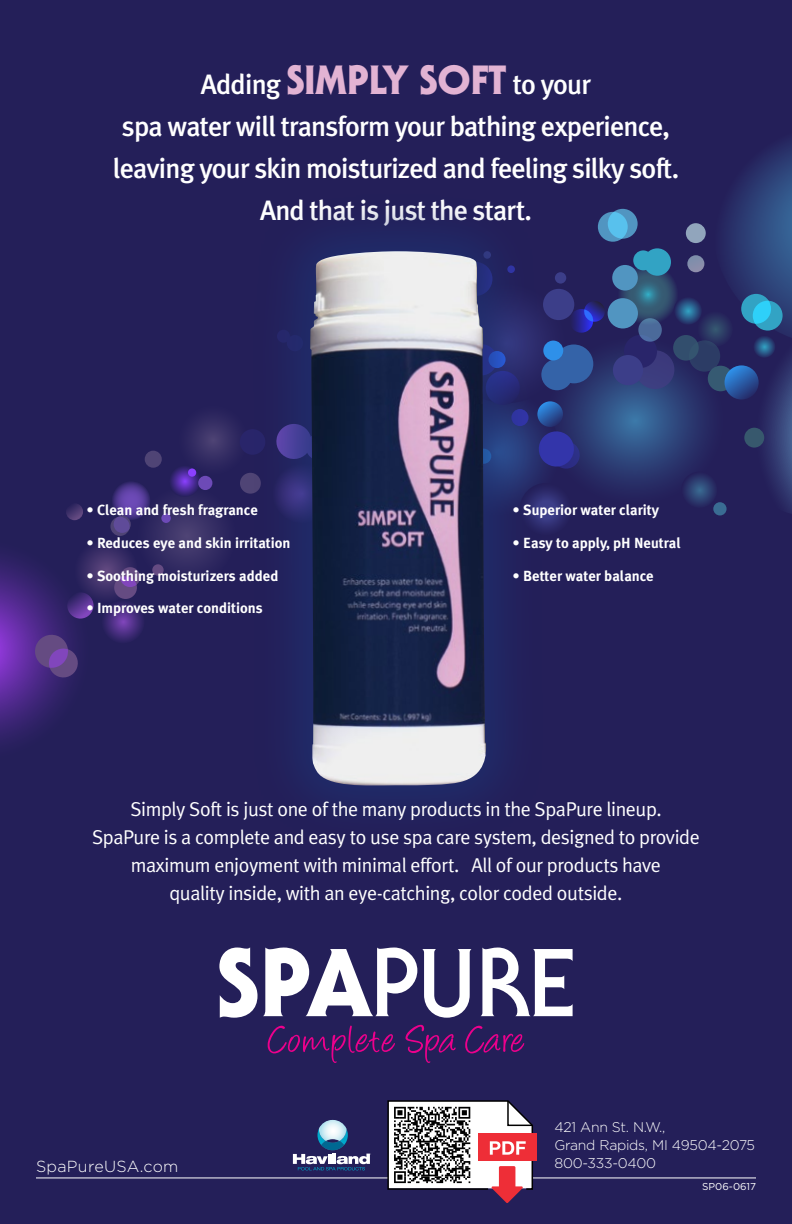
<style>
.page{position:relative;width:792px;height:1224px;background:#241f59}
.page>*{position:absolute;margin:0;border:0;box-sizing:border-box;transform-origin:0 0}
.t1{font:500 28px/42px "Meta Plus";letter-spacing:-.03em;color:#fff;text-align:center}
.t2{font:20px/28px "Meta Plus Normal";letter-spacing:-.02em;color:#fff;text-align:center}
.t3{font:300 16px "Gotham";letter-spacing:.02em;color:#fff}
.t4{font:700 14.6px "Meta Plus";color:#fff}
.t5{font:300 14px/18px "Gotham";letter-spacing:-.02em;color:#fff}
.t6{font:10px "Gotham";color:#fff}
.s1{font-family:"Serif Gothic";font-weight:800;font-size:40px;color:#e2b3d3}
</style>
<div class="page">
<div style="left:240px;top:473px;width:21px;height:21px;background:#4f4475;border-radius:50%"></div>
<div style="left:240px;top:429px;width:25px;height:26px;background:#29256a;border-radius:50%"></div>
<svg style="left:0;top:417px;width:248px;height:325px"></svg>
<div style="left:198px;top:476px;width:14px;height:14px;background:#6d4ab7;border-radius:50%"></div>
<div style="left:188px;top:468px;width:8px;height:9px;background:#8b40ff;border-radius:50%"></div>
<svg style="left:545px;top:141px;width:247px;height:390px"></svg>
<div style="left:251px;top:192px;width:294px;height:654px;background:#1e3171;opacity:.75"></div>
<img style="left:310px;top:251px;width:177px;height:537px">
<svg style="left:268px;top:1025px;width:256px;height:38px"></svg>
<svg style="left:219px;top:948px;width:252px;height:70px"></svg>
<svg style="left:481px;top:948px;width:92px;height:68px"></svg>
<hr style="left:36px;top:1177px;width:720px;height:1px;background:#fff">
<div style="left:478px;top:1134px;width:59px;height:27px;background:#ee2e37"></div>
<svg style="left:387px;top:1100px;width:147px;height:103px"></svg>
<svg style="left:293px;top:1120px;width:78px;height:50px"></svg>
<h1 class="t1" style="left:113px;top:63px;width:568px">Adding <span class="s1">SIMPLY SOFT</span> to your<br>spa water will transform your bathing experience, leaving your skin moisturized and feeling silky soft.<br>And that is just the start.</h1>
<p class="t4" style="left:86px;top:502px;width:173px">• Clean and fresh fragrance</p>
<p class="t4" style="left:86px;top:535px;width:206px">• Reduces eye and skin irritation</p>
<p class="t4" style="left:86px;top:567px;width:194px">• Soothing moisturizers added</p>
<p class="t4" style="left:86px;top:600px;width:178px">• Improves water conditions</p>
<p class="t4" style="left:513px;top:502px;width:148px">• Superior water clarity</p>
<p class="t4" style="left:513px;top:535px;width:170px">• Easy to apply, pH Neutral</p>
<p class="t4" style="left:513px;top:567px;width:143px">• Better water balance</p>
<p class="t2" style="left:92px;top:795px;width:609px">Simply Soft is just one of the many products in the SpaPure lineup.<br>SpaPure is a complete and easy to use spa care system, designed to provide maximum enjoyment with minimal effort. All of our products have<br>quality inside, with an eye-catching, color coded outside.</p>
<p class="t3" style="left:36px;top:1156px;width:144px">SpaPureUSA.com</p>
<p class="t5" style="left:555px;top:1118px;width:202px">421 Ann St. N.W.,<br>Grand Rapids, MI 49504-2075<br>800-333-0400</p>
<p class="t6" style="left:702px;top:1180px;width:55px">SP06-0617</p>
</div>
